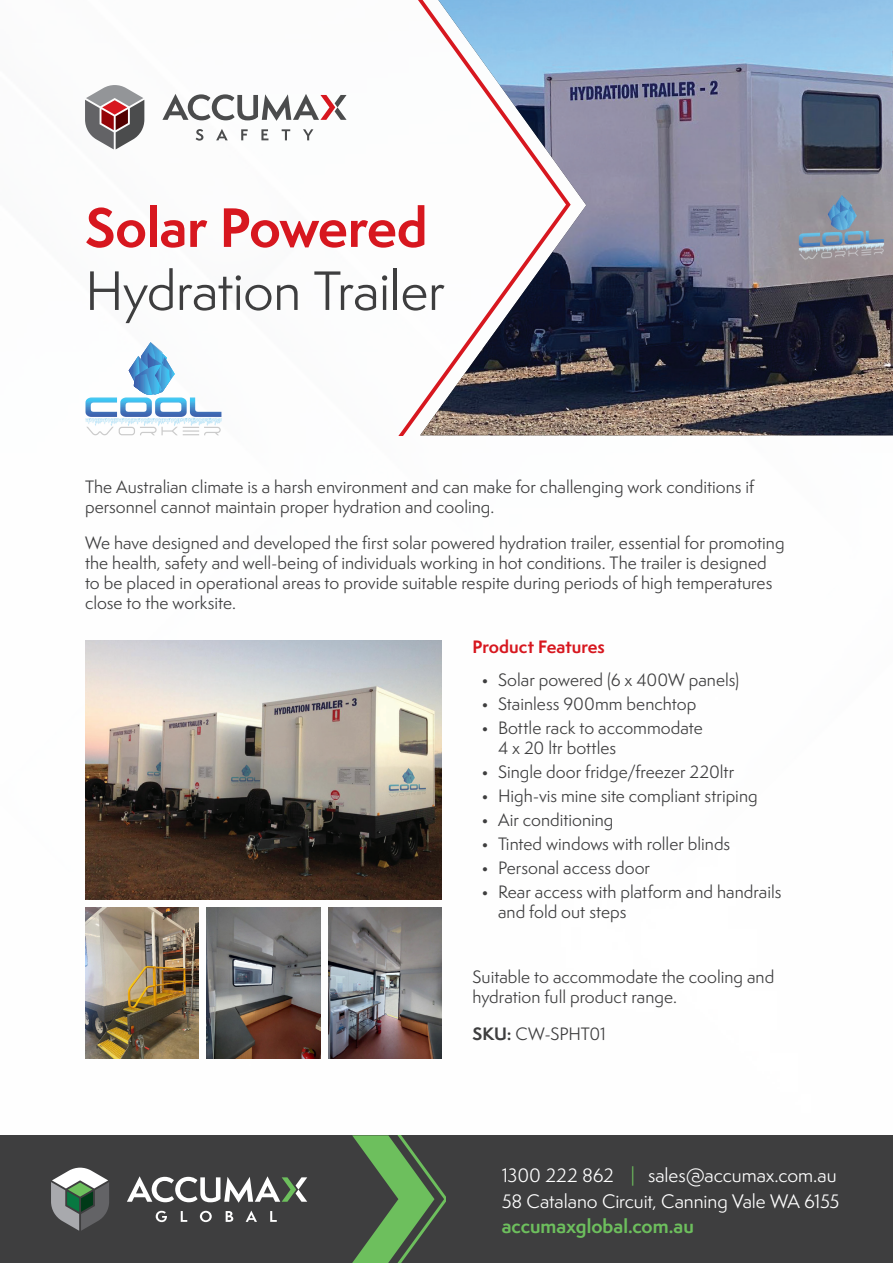
<style>
.page{position:relative;width:893px;height:1263px;background:#fff}
.page>*{position:absolute;margin:0;border:0;box-sizing:border-box;transform-origin:0 0}
.Title_-_Regular{font:50.85px/63px "Semplicita Pro";letter-spacing:-.015em;color:#3e3e3f}
.t1{font:18px/25.5px "Semplicita Pro";letter-spacing:-.005em;color:#fff}
.t2{font:700 18px "Semplicita Pro";color:#6dbf5d}
.Paragraph_-_Standard{font:16.5px/19.8px "Semplicita Pro";color:#3e3e3f}
.Paragraph_-_Standard-2{font:700 16.5px "Semplicita Pro";letter-spacing:.005em;color:#d7171f}
.s1{font-weight:700;color:#d7171f}
.s2{font-weight:700}
.s3{color:#6dbf5d}
</style>
<div class="page">
<div style="left:0;top:1135px;width:893px;height:128px;background:#3e3e3f"></div>
<svg style="left:352px;top:1135px;width:94px;height:128px"></svg>
<svg style="left:51px;top:1168px;width:58px;height:63px"></svg>
<svg style="left:156px;top:1211px;width:11px;height:11px"></svg>
<svg style="left:181px;top:1211px;width:6px;height:11px"></svg>
<svg style="left:200px;top:1211px;width:12px;height:11px"></svg>
<svg style="left:226px;top:1211px;width:7px;height:11px"></svg>
<svg style="left:246px;top:1210px;width:11px;height:12px"></svg>
<svg style="left:270px;top:1211px;width:7px;height:11px"></svg>
<svg style="left:127px;top:1176px;width:180px;height:27px"></svg>
<svg style="left:85px;top:85px;width:59px;height:64px"></svg>
<svg style="left:162px;top:94px;width:185px;height:27px"></svg>
<svg style="left:196px;top:129px;width:7px;height:12px"></svg>
<svg style="left:216px;top:129px;width:12px;height:11px"></svg>
<svg style="left:241px;top:129px;width:7px;height:11px"></svg>
<svg style="left:261px;top:129px;width:7px;height:11px"></svg>
<svg style="left:282px;top:129px;width:8px;height:11px"></svg>
<svg style="left:303px;top:129px;width:10px;height:11px"></svg>
<img style="left:574px;top:0;width:319px;height:435px">
<svg style="left:399px;top:0;width:175px;height:435px"></svg>
<img style="left:85px;top:641px;width:357px;height:259px">
<img style="left:85px;top:907px;width:113px;height:151px">
<img style="left:207px;top:907px;width:113px;height:151px">
<img style="left:329px;top:907px;width:113px;height:151px">
<svg style="left:87px;top:427px;width:134px;height:8px"></svg>
<img style="left:131px;top:421px;width:91px;height:4px">
<img style="left:119px;top:421px;width:47px;height:2px">
<svg style="left:86px;top:342px;width:136px;height:79px"></svg>
<p class="Title_-_Regular" style="left:85px;top:196px;width:361px"><span class="s1">Solar Powered<br></span>Hydration Trailer</p>
<p class="Paragraph_-_Standard" style="left:85px;top:476px;width:671px">The Australian climate is a harsh environment and can make for challenging work conditions if personnel cannot maintain proper hydration and cooling.</p>
<p class="Paragraph_-_Standard" style="left:85px;top:533px;width:701px">We have designed and developed the first solar powered hydration trailer, essential for promoting the health, safety and well-being of individuals working in hot conditions. The trailer is designed to be placed in operational areas to provide suitable respite during periods of high temperatures close to the worksite.</p>
<p class="Paragraph_-_Standard-2" style="left:472px;top:635px;width:134px">Product Features</p>
<p class="Paragraph_-_Standard" style="left:481px;top:670px;width:260px">• Solar powered (6 x 400W panels)</p>
<p class="Paragraph_-_Standard" style="left:481px;top:694px;width:217px">• Stainless 900mm benchtop</p>
<p class="Paragraph_-_Standard" style="left:498px;top:718px;width:206px;text-indent:-17px">• Bottle rack to accommodate<br>4 x 20 ltr bottles</p>
<p class="Paragraph_-_Standard" style="left:481px;top:761px;width:255px">• Single door fridge/freezer 220ltr</p>
<p class="Paragraph_-_Standard" style="left:481px;top:786px;width:278px">• High-vis mine site compliant striping</p>
<p class="Paragraph_-_Standard" style="left:481px;top:810px;width:134px">• Air conditioning</p>
<p class="Paragraph_-_Standard" style="left:481px;top:834px;width:251px">• Tinted windows with roller blinds</p>
<p class="Paragraph_-_Standard" style="left:481px;top:858px;width:171px">• Personal access door</p>
<p class="Paragraph_-_Standard" style="left:498px;top:882px;width:285px;text-indent:-17px">• Rear access with platform and handrails and fold out steps</p>
<p class="Paragraph_-_Standard" style="left:472px;top:967px;width:303px">Suitable to accommodate the cooling and hydration full product range.</p>
<p class="Paragraph_-_Standard" style="left:472px;top:1023px;width:135px"><span class="s2">SKU:</span> CW-SPHT01</p>
<p class="t1" style="left:502px;top:1162px;width:339px">1300 222 862 <span class="s3">|</span> sales@accumax.com.au<br>58 Catalano Circuit, Canning Vale WA 6155</p>
<p class="t2" style="left:502px;top:1213px;width:194px">accumaxglobal.com.au</p>
</div>
